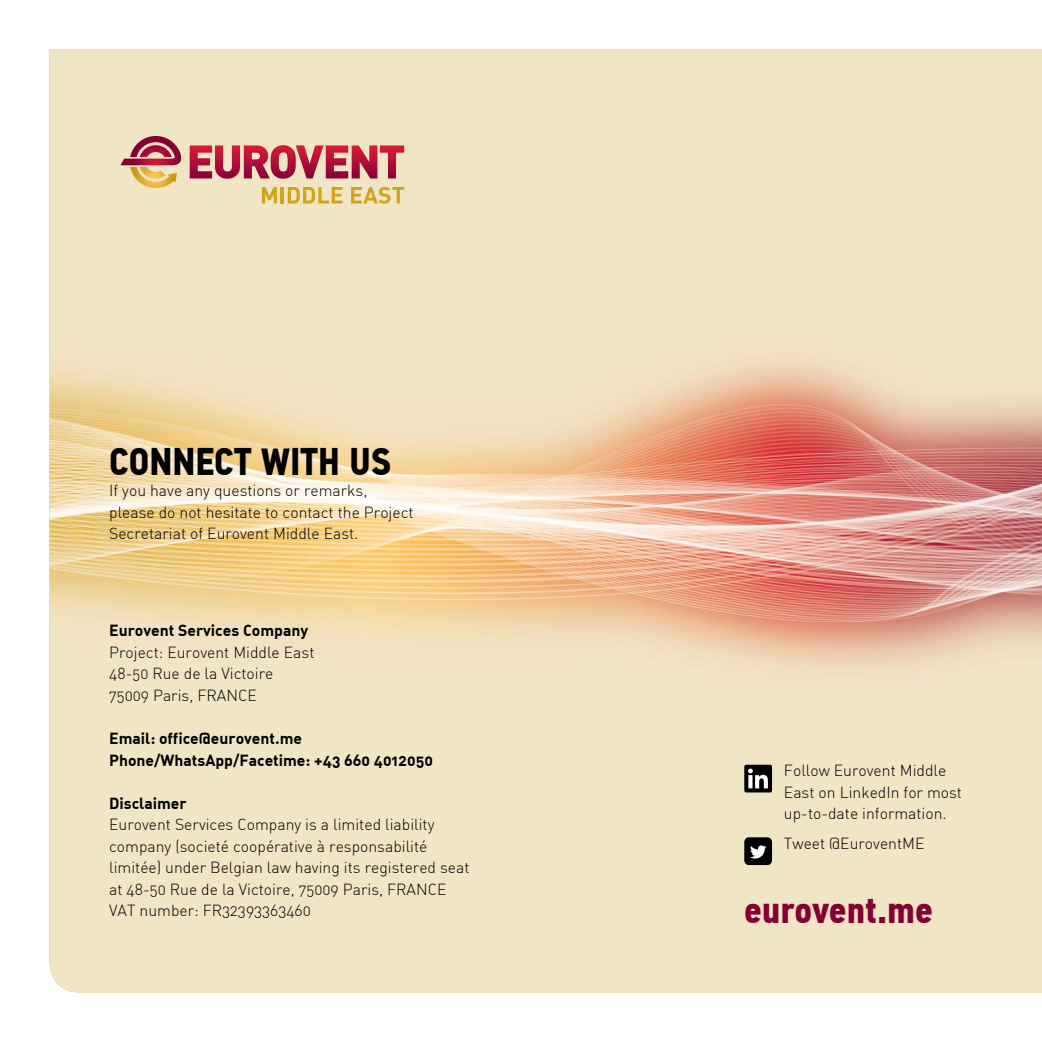
<style>
.page{position:relative;width:1042px;height:1042px;background:#fff}
.page>*{position:absolute;margin:0;border:0;box-sizing:border-box;transform-origin:0 0}
.t1{font:700 38.5px "PF Din Text Cond Pro";color:#000}
.t2{font:700 38.5px "PF Din Text Cond Pro";color:#840034}
.t3{font:300 15.75px/21.5px "DIN Alternate";color:#000}
.t4{font:700 15.75px/21.5px "DIN Alternate";color:#000}
</style>
<div class="page">
<img style="left:50px;top:50px;width:992px;height:942px">
<svg style="left:262px;top:187px;width:15px;height:16px"></svg>
<hr style="left:281px;top:187px;width:3px;height:16px;background:#d3a41a">
<svg style="left:288px;top:187px;width:54px;height:16px"></svg>
<svg style="left:351px;top:187px;width:53px;height:17px"></svg>
<svg style="left:190px;top:145px;width:214px;height:34px;background:#ca646f"></svg>
<svg style="left:120px;top:136px;width:63px;height:52px;background:#d39882"></svg>
<div style="left:744px;top:765px;width:28px;height:27px;background:#000;border-radius:2px"></div>
<svg style="left:748px;top:768px;width:20px;height:20px"></svg>
<div style="left:744px;top:837px;width:28px;height:28px;background:#000;border-radius:5px"></div>
<svg style="left:750px;top:845px;width:16px;height:13px"></svg>
<h1 class="t1" style="left:109px;top:438px;width:22px">CONNEC</h1>
<h1 class="t1" style="left:234px;top:438px;width:136px">T WITH US</h1>
<p class="t3" style="left:109px;top:480px;width:306px">If you have any questions or remarks, please do not hesitate to contact the Project<br>Secretariat of Eurovent Middle East.</p>
<p class="t4" style="left:109px;top:619px;width:201px">Eurovent Services Company</p>
<p class="t3" style="left:109px;top:641px;width:207px">Project: Eurovent Middle East<br>48-50 Rue de la Victoire<br>75009 Paris, FRANCE</p>
<p class="t4" style="left:109px;top:727px;width:325px">Email: office@eurovent.me<br>Phone/WhatsApp/Facetime: +43 660 4012050</p>
<p class="t4" style="left:109px;top:791px;width:79px">Disclaimer</p>
<p class="t3" style="left:109px;top:813px;width:362px">Eurovent Services Company is a limited liability company (societé coopérative à responsabilité limitée) under Belgian law having its registered seat at 48-50 Rue de la Victoire, 75009 Paris, FRANCE VAT number: FR32393363460</p>
<p class="t3" style="left:784px;top:760px;width:180px">Follow Eurovent Middle<br>East on LinkedIn for most up-to-date information.</p>
<p class="t3" style="left:784px;top:832px;width:142px">Tweet @EuroventME</p>
<h1 class="t2" style="left:744px;top:886px;width:190px">eurovent.me</h1>
</div>
